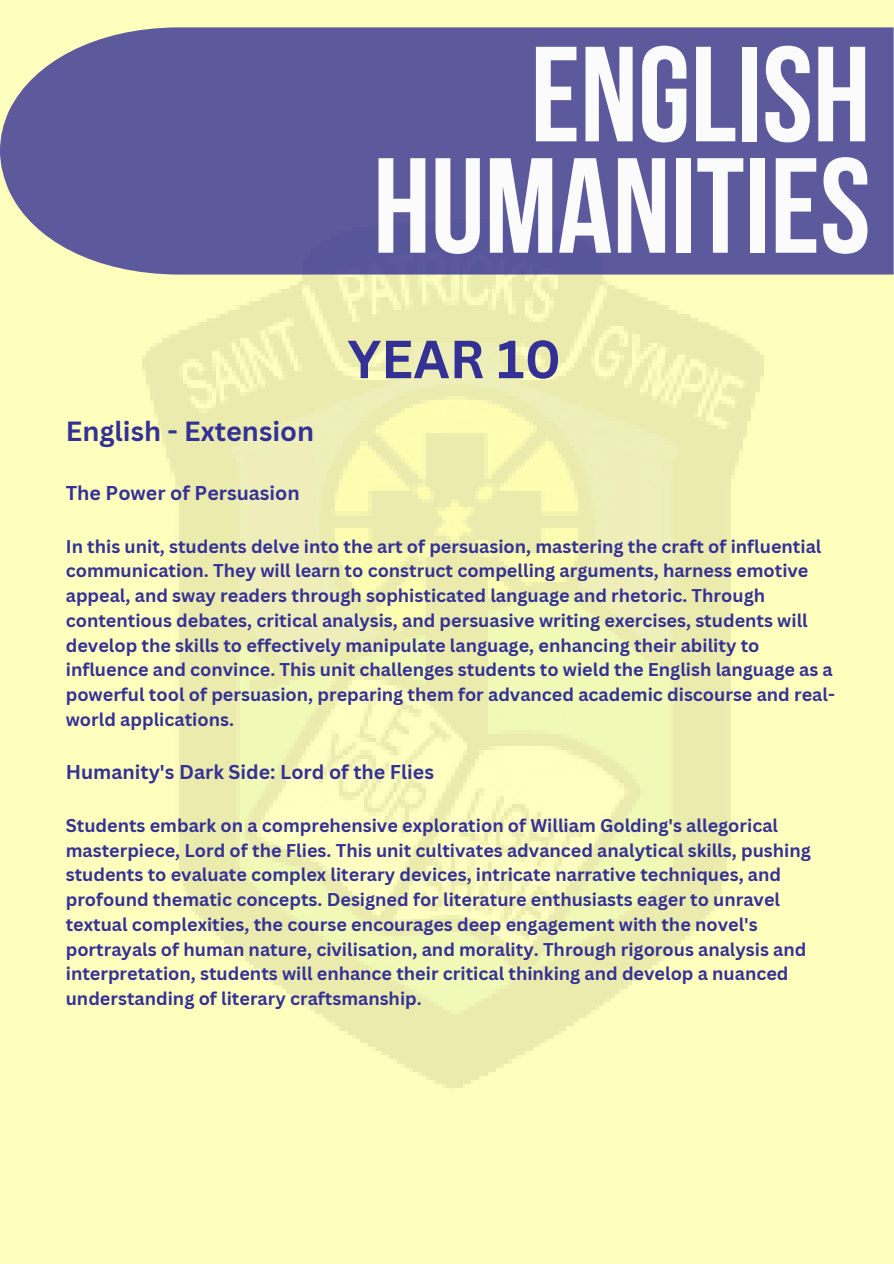
<style>
.page{position:relative;width:894px;height:1264px;background:#fff}
.page>*{position:absolute;margin:0;border:0;box-sizing:border-box;transform-origin:0 0}
.t1{font:135px/111.3px "Bebas Neue Cyrillic";color:#fbfbfb;text-align:right}
.t2{font:700 52.35px "Canva Sans";color:#343196}
.t3{font:700 27px "Canva Sans";color:#343196}
.t4{font:700 19.5px "Canva Sans";color:#343196}
.t5{font:700 18px/24.8px "Canva Sans";color:#343196}
</style>
<div class="page">
<div style="left:0;top:0;width:893px;height:1263px;background:linear-gradient(to right,#f9f9b9,#f8f8b9)"></div>
<div style="left:0;top:27px;width:893px;height:247px;background:#5c5a9d"></div>
<h1 class="t1" style="left:373px;top:52px;width:499px">ENGLISH hUMANITIES</h1>
<p class="t2" style="left:347px;top:322px;width:215px">YEAR 10</p>
<h2 class="t3" style="left:66px;top:412px;width:250px">English - Extension</h2>
<h3 class="t4" style="left:66px;top:479px;width:235px">The Power of Persuasion</h3>
<p class="t5" style="left:66px;top:533px;width:770px">In this unit, students delve into the art of persuasion, mastering the craft of influential communication. They will learn to construct compelling arguments, harness emotive appeal, and sway readers through sophisticated language and rhetoric. Through contentious debates, critical analysis, and persuasive writing exercises, students will develop the skills to effectively manipulate language, enhancing their ability to influence and convince. This unit challenges students to wield the English language as a powerful tool of persuasion, preparing them for advanced academic discourse and real&shy;world applications.</p>
<p class="t4" style="left:66px;top:758px;width:369px">Humanity's Dark Side: Lord of the Flies</p>
<p class="t5" style="left:66px;top:812px;width:746px">Students embark on a comprehensive exploration of William Golding's allegorical masterpiece, Lord of the Flies. This unit cultivates advanced analytical skills, pushing students to evaluate complex literary devices, intricate narrative techniques, and profound thematic concepts. Designed for literature enthusiasts eager to unravel textual complexities, the course encourages deep engagement with the novel's portrayals of human nature, civilisation, and morality. Through rigorous analysis and interpretation, students will enhance their critical thinking and develop a nuanced understanding of literary craftsmanship.</p>
</div>
